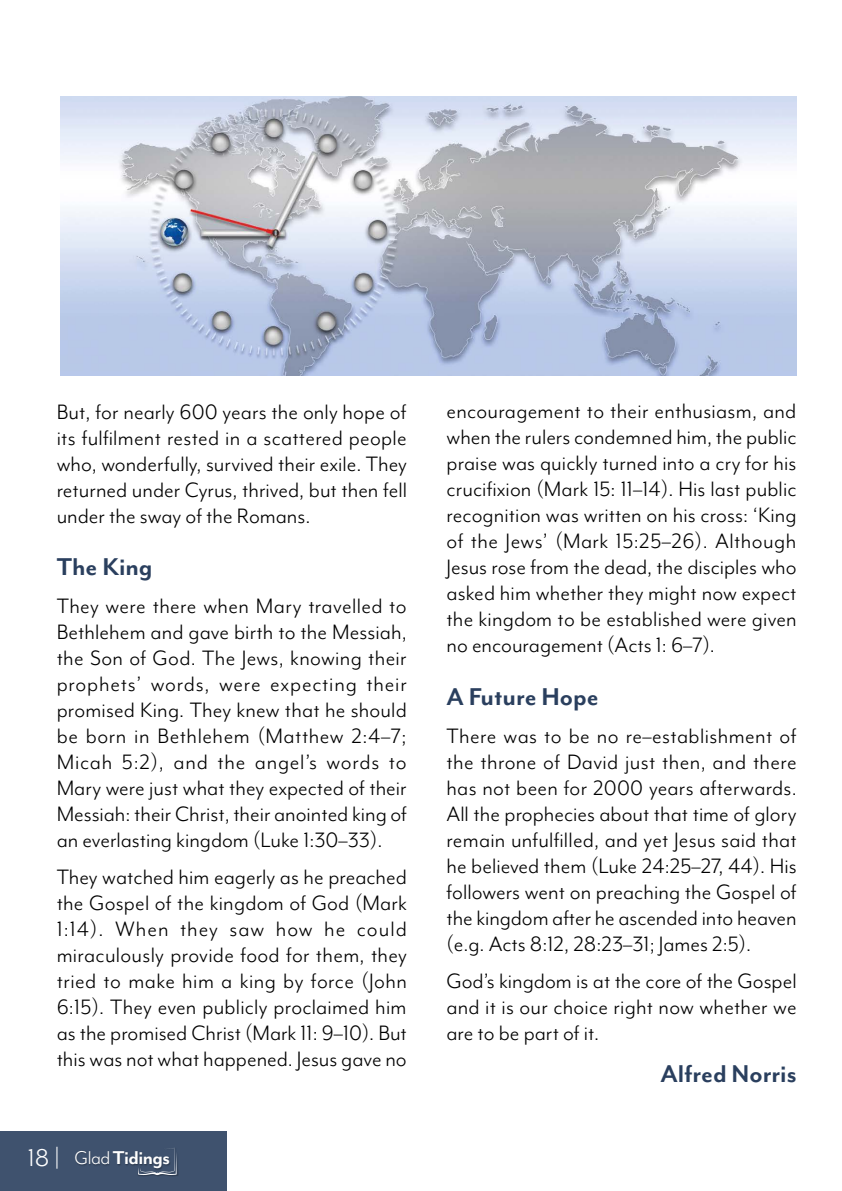
<style>
.page{position:relative;width:842px;height:1191px;background:#fff}
.page>*{position:absolute;margin:0;border:0;box-sizing:border-box;transform-origin:0 0}
.t1{font:700 28px "Mr Eaves Mod OT";color:#2a3f5e}
.t2{font:24px/26px "Mr Eaves Mod OT";color:#000;text-align:justify}
.t3{font:700 21.4px "Mr Eaves Mod OT";letter-spacing:-.025em;color:#fff}
.s1{font-weight:400;font-size:28px}
.s2{font-weight:400}
</style>
<div class="page">
<div style="left:0;top:1131px;width:227px;height:60px;background:#3f526e"></div>
<svg style="left:138px;top:1147px;width:39px;height:28px"></svg>
<img style="left:75px;top:1147px;width:97px;height:25px">
<img style="left:60px;top:96px;width:737px;height:280px">
<p class="t2" style="left:57px;top:399px;width:352px">But, for nearly 600 years the only hope of its fulfilment rested in a scattered people who, wonderfully, survived their exile. They returned under Cyrus, thrived, but then fell under the sway of the Romans.</p>
<p class="t1" style="left:57px;top:552px;width:98px">The King</p>
<p class="t2" style="left:57px;top:593px;width:352px">They were there when Mary travelled to Bethlehem and gave birth to the Messiah, the Son of God. The Jews, knowing their prophets’ words, were expecting their promised King. They knew that he should be born in Bethlehem (Matthew 2:4–7; Micah 5:2), and the angel’s words to Mary were just what they expected of their Messiah: their Christ, their anointed king of an everlasting kingdom (Luke 1:30–33).</p>
<p class="t2" style="left:57px;top:864px;width:352px">They watched him eagerly as he preached the Gospel of the kingdom of God (Mark 1:14). When they saw how he could miraculously provide food for them, they tried to make him a king by force (John 6:15). They even publicly proclaimed him as the promised Christ (Mark 11: 9–10). But this was not what happened. Jesus gave no</p>
<p class="t3" style="left:28px;top:1146px;width:144px"><span class="s1">18 |</span> <span class="s2">Glad</span> Tidings</p>
<p class="t2" style="left:446px;top:398px;width:352px">encouragement to their enthusiasm, and when the rulers condemned him, the public praise was quickly turned into a cry for his crucifixion (Mark 15: 11–14). His last public recognition was written on his cross: ‘King of the Jews’ (Mark 15:25–26). Although Jesus rose from the dead, the disciples who asked him whether they might now expect the kingdom to be established were given no encouragement (Acts 1: 6–7).</p>
<p class="t1" style="left:446px;top:682px;width:154px">A Future Hope</p>
<p class="t2" style="left:446px;top:723px;width:352px">There was to be no re–establishment of the throne of David just then, and there has not been for 2000 years afterwards.<br>All the prophecies about that time of glory remain unfulfilled, and yet Jesus said that he believed them (Luke 24:25–27, 44). His followers went on preaching the Gospel of the kingdom after he ascended into heaven (e.g. Acts 8:12, 28:23–31; James 2:5).</p>
<p class="t2" style="left:446px;top:968px;width:352px">God’s kingdom is at the core of the Gospel and it is our choice right now whether we are to be part of it.</p>
<p class="t1" style="left:660px;top:1058px;width:138px">Alfred Norris</p>
</div>
